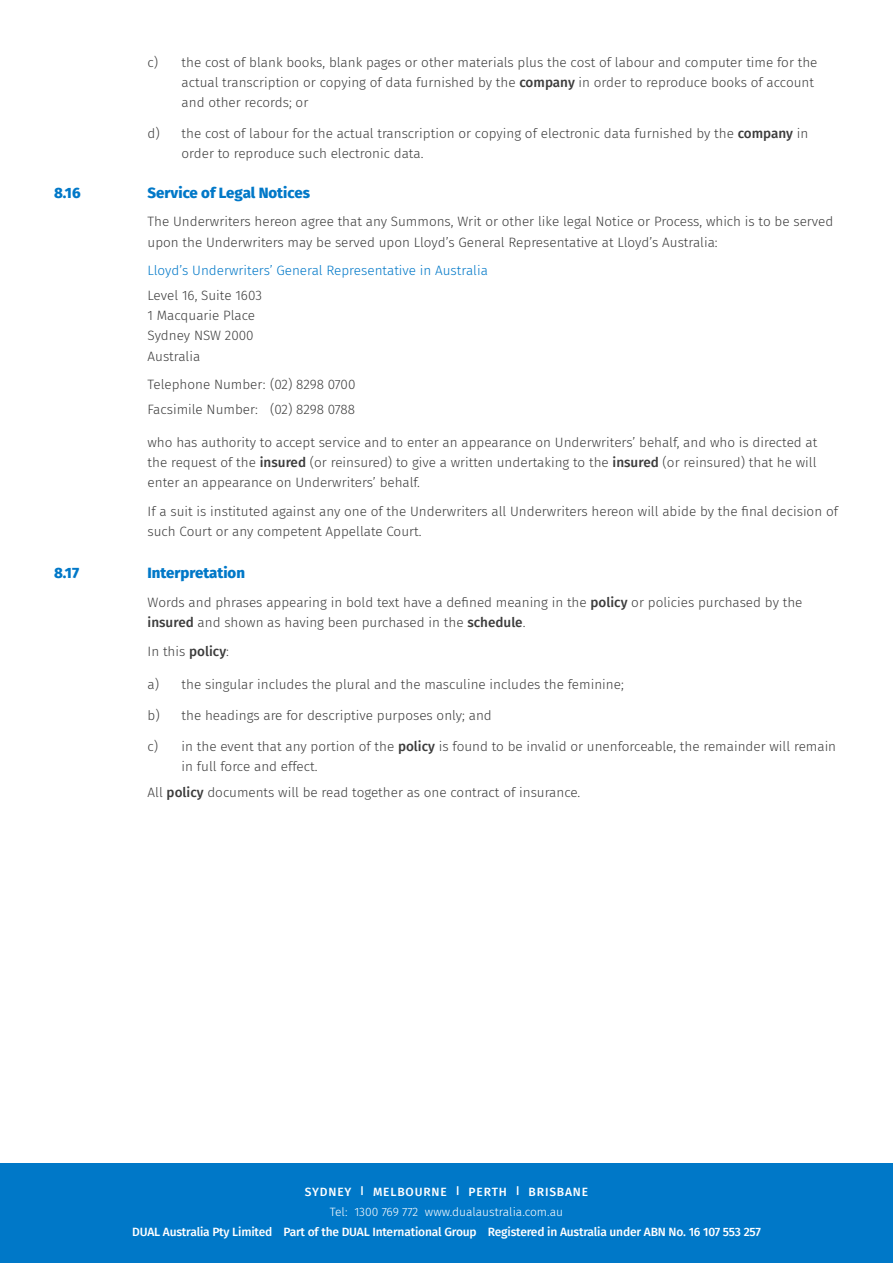
<style>
.page{position:relative;width:893px;height:1263px;background:#fff}
.page>*{position:absolute;margin:0;border:0;box-sizing:border-box;transform-origin:0 0}
.t1{font:800 15px "Fira Sans";color:#0078c8}
.t2{font:300 13.5px/20.2px "Fira Sans";color:#3c3c3c}
.t3{font:300 13.5px "Fira Sans";color:#0078c8}
.t4{font:500 12px "Fira Sans";letter-spacing:-.015em;color:#fff}
.t5{font:300 12px/20.2px "Fira Sans";color:#fff;text-align:center}
.s1{font-weight:500}
.s2{font-weight:500;font-size:9.6px}
</style>
<div class="page">
<div style="left:0;top:1163px;width:893px;height:100px;background:#0078c8"></div>
<p class="t2" style="left:182px;top:52px;width:637px;text-indent:-34px">c) the cost of blank books, blank pages or other materials plus the cost of labour and computer time for the actual transcription or copying of data furnished by the <span class="s1">company</span> in order to reproduce books of account and other records; or</p>
<p class="t2" style="left:182px;top:123px;width:628px;text-indent:-34px">d) the cost of labour for the actual transcription or copying of electronic data furnished by the <span class="s1">company</span> in order to reproduce such electronic data.</p>
<p class="t1" style="left:54px;top:179px;width:28px">8.16</p>
<p class="t1" style="left:148px;top:179px;width:164px">Service of Legal Notices</p>
<p class="t2" style="left:148px;top:211px;width:687px">The Underwriters hereon agree that any Summons, Writ or other like legal Notice or Process, which is to be served upon the Underwriters may be served upon Lloyd’s General Representative at Lloyd’s Australia:</p>
<p class="t3" style="left:148px;top:261px;width:342px">Lloyd’s Underwriters’ General Representative in Australia</p>
<p class="t2" style="left:148px;top:285px;width:116px">Level 16, Suite 1603<br>1 Macquarie Place<br>Sydney NSW 2000<br>Australia</p>
<p class="t2" style="left:148px;top:372px;width:209px;line-height:24.5px">Telephone Number: (02) 8298 0700<br>Facsimile Number: (02) 8298 0788</p>
<p class="t2" style="left:148px;top:432px;width:671px;text-align:justify">who has authority to accept service and to enter an appearance on Underwriters’ behalf, and who is directed at the request of the <span class="s1">insured</span> (or reinsured) to give a written undertaking to the <span class="s1">insured</span> (or reinsured) that he will enter an appearance on Underwriters’ behalf.</p>
<p class="t2" style="left:148px;top:501px;width:692px">If a suit is instituted against any one of the Underwriters all Underwriters hereon will abide by the final decision of such Court or any competent Appellate Court.</p>
<p class="t1" style="left:54px;top:560px;width:27px">8.17</p>
<p class="t1" style="left:148px;top:560px;width:99px">Interpretation</p>
<p class="t2" style="left:148px;top:592px;width:656px">Words and phrases appearing in bold text have a defined meaning in the <span class="s1">policy</span> or policies purchased by the <span class="s1">insured</span> and shown as having been purchased in the <span class="s1">schedule</span>.</p>
<p class="t2" style="left:148px;top:641px;width:83px">In this <span class="s1">policy</span>:</p>
<p class="t2" style="left:148px;top:674px;width:478px">a) the singular includes the plural and the masculine includes the feminine;</p>
<p class="t2" style="left:148px;top:705px;width:346px">b) the headings are for descriptive purposes only; and</p>
<p class="t2" style="left:182px;top:736px;width:656px;text-indent:-34px">c) in the event that any portion of the <span class="s1">policy</span> is found to be invalid or unenforceable, the remainder will remain in full force and effect.</p>
<p class="t2" style="left:148px;top:782px;width:434px">All <span class="s1">policy</span> documents will be read together as one contract of insurance.</p>
<p class="t5" style="left:305px;top:1181px;width:285px"><span class="s1">SYDNEY</span> <span class="s2">|</span> <span class="s1">MELBOURNE</span> <span class="s2">|</span> <span class="s1">PERTH</span> <span class="s2">|</span> <span class="s1">BRISBANE<br></span>Tel: 1300 769 772 www.dualaustralia.com.au</p>
<p class="t4" style="left:132px;top:1222px;width:630px">DUAL Australia Pty Limited Part of the DUAL International Group Registered in Australia under ABN No. 16 107 553 257</p>
</div>
